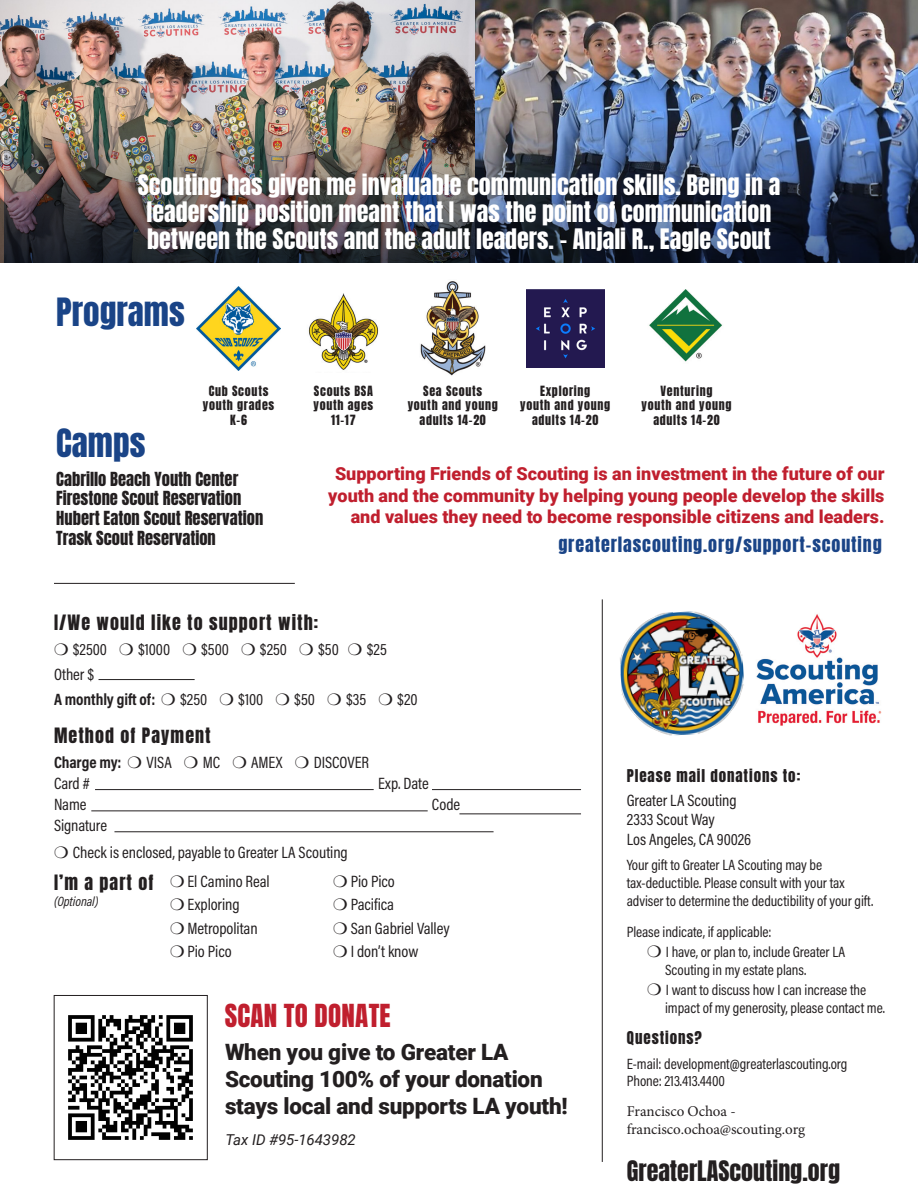
<style>
.page{position:relative;width:918px;height:1188px;background:#fff}
.page>*{position:absolute;margin:0;border:0;box-sizing:border-box;transform-origin:0 0}
.t1{font:33.15px "Anton";color:#1a4487}
.t2{font:27px "Anton";letter-spacing:.01em;color:#c01f2e}
.t3{font:24px/27px "Anton";color:#fff;text-align:center}
.t4{font:24px "Anton";color:#231f20}
.t5{font:900 22.5px/27px "Roboto";letter-spacing:-.01em;color:#231f20}
.t6{font:900 18px/21.6px "Roboto";color:#c01f2e;text-align:right}
.t7{font:18px "Anton";letter-spacing:.06em;color:#231f20}
.t8{font:18px "Anton";letter-spacing:.05em;color:#1a4487}
.t9{font:16.5px "Acumin Pro Cond";letter-spacing:-.005em;color:#231f20}
.t10{font:16.5px "Anton";color:#231f20}
.t11{font:700 16.5px "Acumin Pro Cond";letter-spacing:-.005em;color:#231f20}
.t12{font:15px/18px "Acumin Pro Cond";letter-spacing:-.005em;color:#231f20}
.t13{font:15px "Minion Pro";letter-spacing:-.005em;color:#231f20}
.t14{font:15px "Anton";letter-spacing:.06em;color:#231f20}
.t15{font:italic 15px "Roboto";letter-spacing:-.005em;color:#231f20}
.t16{font:italic 13.5px "Acumin Pro Cond";letter-spacing:-.005em;color:#231f20}
.t17{font:12px/14.4px "Anton";letter-spacing:.06em;color:#231f20;text-align:center}
.s1{font-family:"Anton"}
.s2{font-family:"Minion Pro"}
</style>
<div class="page">
<img style="left:68px;top:1015px;width:125px;height:125px">
<div style="left:54px;top:995px;width:154px;height:165px;border:1px solid #231f20"></div>
<hr style="left:602px;top:599px;width:1px;height:563px;background:#231f20">
<hr style="left:54px;top:583px;width:241px;height:1px;background:#231f20">
<img style="left:0;top:0;width:918px;height:262px">
<hr style="left:99px;top:679px;width:96px;height:1px;background:#231f20">
<hr style="left:95px;top:789px;width:279px;height:1px;background:#231f20">
<hr style="left:432px;top:789px;width:149px;height:1px;background:#231f20">
<hr style="left:459px;top:814px;width:122px;height:1px;background:#231f20">
<hr style="left:91px;top:811px;width:337px;height:1px;background:#231f20">
<hr style="left:114px;top:832px;width:380px;height:1px;background:#231f20">
<img style="left:196px;top:286px;width:85px;height:84px">
<img style="left:308px;top:293px;width:71px;height:77px">
<img style="left:420px;top:281px;width:66px;height:95px">
<img style="left:526px;top:289px;width:78px;height:78px">
<img style="left:649px;top:289px;width:73px;height:73px">
<img style="left:4px;top:55px;width:914px;height:207px">
<img style="left:620px;top:611px;width:124px;height:125px">
<img style="left:756px;top:614px;width:126px;height:112px">
<p class="t3" style="left:138px;top:173px;width:644px">Scouting has given me invaluable communication skills. Being in a leadership position meant that I was the point of communication</p>
<p class="t3" style="left:147px;top:227px;width:625px">between the Scouts and the adult leaders. - Anjali R., Eagle Scout</p>
<p class="t1" style="left:56px;top:295px;width:130px">Programs</p>
<p class="t1" style="left:56px;top:426px;width:91px">Camps</p>
<p class="t17" style="left:203px;top:385px;width:73px">Cub Scouts youth grades<br>K-6</p>
<p class="t10" style="left:56px;top:470px;width:184px">Cabrillo Beach Youth Center</p>
<p class="t10" style="left:56px;top:490px;width:187px">Firestone Scout Reservation</p>
<p class="t10" style="left:56px;top:510px;width:209px">Hubert Eaton Scout Reservation</p>
<p class="t10" style="left:56px;top:530px;width:161px">Trask Scout Reservation</p>
<p class="t17" style="left:313px;top:385px;width:61px">Scouts BSA youth ages<br>11-17</p>
<p class="t17" style="left:408px;top:385px;width:92px">Sea Scouts youth and young adults 14-20</p>
<p class="t17" style="left:520px;top:385px;width:92px">Exploring<br>youth and young adults 14-20</p>
<p class="t17" style="left:641px;top:385px;width:92px">Venturing<br>youth and young adults 14-20</p>
<p class="t6" style="left:328px;top:462px;width:558px">Supporting Friends of Scouting is an investment in the future of our youth and the community by helping young people develop the skills and values they need to become responsible citizens and leaders.</p>
<p class="t8" style="left:558px;top:535px;width:325px">greaterlascouting.org/support-scouting</p>
<p class="t7" style="left:54px;top:614px;width:266px">I/We would like to support with:</p>
<p class="t9" style="left:73px;top:639px;width:36px">$2500</p>
<p class="t9" style="left:138px;top:639px;width:34px">$1000</p>
<p class="t9" style="left:201px;top:639px;width:29px">$500</p>
<p class="t9" style="left:260px;top:639px;width:29px">$250</p>
<p class="t9" style="left:318px;top:639px;width:22px">$50</p>
<p class="t9" style="left:367px;top:639px;width:22px">$25</p>
<p class="t9" style="left:54px;top:664px;width:42px">Other $</p>
<p class="t11" style="left:54px;top:688px;width:103px">A monthly gift of:</p>
<p class="t9" style="left:180px;top:688px;width:29px">$250</p>
<p class="t9" style="left:238px;top:688px;width:27px">$100</p>
<p class="t9" style="left:294px;top:688px;width:22px">$50</p>
<p class="t9" style="left:346px;top:688px;width:22px">$35</p>
<p class="t9" style="left:397px;top:688px;width:22px">$20</p>
<p class="t7" style="left:54px;top:726px;width:158px">Method of Payment</p>
<p class="t11" style="left:54px;top:751px;width:69px">Charge my:</p>
<p class="t9" style="left:146px;top:752px;width:27px">VISA</p>
<p class="t9" style="left:203px;top:752px;width:19px">MC</p>
<p class="t9" style="left:251px;top:752px;width:33px">AMEX</p>
<p class="t9" style="left:314px;top:752px;width:57px">DISCOVER</p>
<p class="t9" style="left:54px;top:773px;width:37px">Card #</p>
<p class="t9" style="left:378px;top:773px;width:52px">Exp. Date</p>
<p class="t9" style="left:54px;top:794px;width:34px">Name</p>
<p class="t9" style="left:432px;top:794px;width:30px">Code</p>
<p class="t9" style="left:54px;top:815px;width:55px">Signature</p>
<p class="t9" style="left:73px;top:842px;width:277px">Check is enclosed, payable to Greater LA Scouting</p>
<p class="t7" style="left:54px;top:873px;width:101px">I’m a part of</p>
<p class="t16" style="left:54px;top:893px;width:46px">(Optional)</p>
<p class="t9" style="left:188px;top:871px;width:84px">El Camino Real</p>
<p class="t9" style="left:188px;top:894px;width:54px">Exploring</p>
<p class="t9" style="left:188px;top:917px;width:72px">Metropolitan</p>
<p class="t9" style="left:188px;top:941px;width:46px">Pio Pico</p>
<p class="t9" style="left:351px;top:871px;width:46px">Pio Pico</p>
<p class="t9" style="left:351px;top:894px;width:45px">Pacifica</p>
<p class="t9" style="left:351px;top:917px;width:101px">San Gabriel Valley</p>
<p class="t9" style="left:351px;top:941px;width:69px">I don’t know</p>
<p class="t2" style="left:225px;top:1002px;width:167px">SCAN TO DONATE</p>
<p class="t5" style="left:225px;top:1038px;width:344px">When you give to Greater LA<br>Scouting 100% of your donation stays local and supports LA youth!</p>
<p class="t15" style="left:225px;top:1129px;width:132px">Tax ID #95-1643982</p>
<p class="t14" style="left:627px;top:768px;width:175px">Please mail donations to:</p>
<p class="t9" style="left:627px;top:789px;width:111px">Greater LA Scouting</p>
<p class="t9" style="left:627px;top:809px;width:89px">2333 Scout Way</p>
<p class="t9" style="left:627px;top:829px;width:126px">Los Angeles, CA 90026</p>
<p class="t12" style="left:627px;top:855px;width:219px">Your gift to Greater LA Scouting may be tax-deductible. Please consult with your tax</p>
<p class="t12" style="left:627px;top:891px;width:248px">adviser to determine the deductibility of your gift.</p>
<p class="t12" style="left:627px;top:923px;width:146px">Please indicate, if applicable:</p>
<p class="t12" style="left:665px;top:943px;width:182px">I have, or plan to, include Greater LA<br>Scouting in my estate plans.</p>
<p class="t12" style="left:666px;top:980px;width:202px">I want to discuss how I can increase the</p>
<p class="t12" style="left:665px;top:998px;width:221px">impact of my generosity, please contact me.</p>
<p class="t12" style="left:627px;top:1027px;width:222px;line-height:24.8px"><span class="s1">Questions?<br></span>E-mail: development@greaterlascouting.org</p>
<p class="t12" style="left:627px;top:1066px;width:110px;line-height:30.2px">Phone: 213.413.4400<br><span class="s2">Francisco Ochoa -</span></p>
<p class="t13" style="left:627px;top:1119px;width:180px">francisco.ochoa@scouting.org</p>
<p class="t4" style="left:627px;top:1158px;width:215px">GreaterLAScouting.org</p>
</div>
